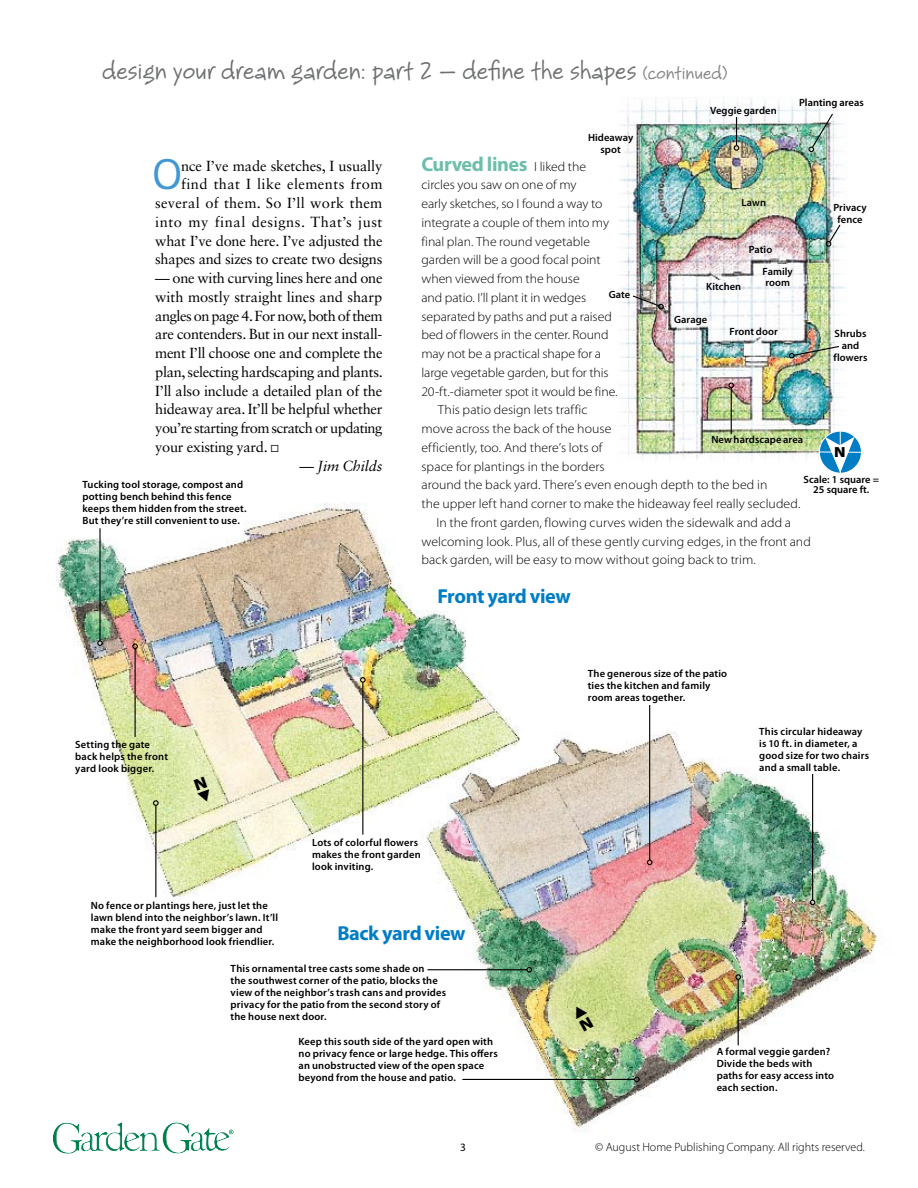
<style>
.page{position:relative;width:918px;height:1188px;background:#fff}
.page>*{position:absolute;margin:0;border:0;box-sizing:border-box;transform-origin:0 0}
.t1{font:45.45px "Serifa Std";color:#4298d3;scale:.86 1}
.t2{font:28.5px "Bruno JB Std";color:#6d6f71}
.t3{font:700 20.25px "Myriad Pro";letter-spacing:-.025em;color:#007dc5}
.t4{font:700 20.25px "Myriad Pro";letter-spacing:-.02em;color:#6ebeac}
.t5{font:14.7px/18.8px "Sabon LT Std";letter-spacing:-.02em;color:#000;text-align:right}
.t6{font:italic 14.7px "Sabon LT Std";letter-spacing:-.01em;color:#000}
.t7{font:900 14.7px "Myriad Pro";color:#000;scale:1.11 1}
.t8{font:300 13.2px "Myriad Pro";color:#000;scale:1.05 1}
.t9{font:300 12px "Myriad Pro";color:#000}
.t10{font:11.25px "Myriad Pro";color:#000}
.t11{font:600 10.5px/12px "Myriad Pro";letter-spacing:.015em;color:#000}
.s1{font-size:21px;color:#808284}
.s2{font-weight:300;font-size:13.2px;color:#000}
</style>
<div class="page">
<img style="left:56px;top:503px;width:436px;height:395px">
<img style="left:412px;top:705px;width:467px;height:428px">
<img style="left:618px;top:98px;width:227px;height:361px">
<hr style="left:135px;top:649px;width:1px;height:88px;background:#000">
<svg style="left:132px;top:644px;width:6px;height:5px"></svg>
<hr style="left:155px;top:805px;width:1px;height:92px;background:#000">
<svg style="left:153px;top:800px;width:6px;height:6px"></svg>
<hr style="left:362px;top:682px;width:1px;height:153px;background:#000">
<svg style="left:360px;top:677px;width:6px;height:6px"></svg>
<hr style="left:649px;top:705px;width:1px;height:155px;background:#000">
<svg style="left:647px;top:860px;width:5px;height:5px"></svg>
<hr style="left:428px;top:969px;width:99px;height:1px;background:#000">
<svg style="left:526px;top:967px;width:6px;height:6px"></svg>
<hr style="left:738px;top:979px;width:1px;height:66px;background:#000">
<svg style="left:735px;top:974px;width:6px;height:6px"></svg>
<hr style="left:812px;top:774px;width:1px;height:126px;background:#000">
<svg style="left:810px;top:900px;width:5px;height:5px"></svg>
<svg style="left:734px;top:117px;width:5px;height:34px"></svg>
<svg style="left:808px;top:112px;width:26px;height:40px"></svg>
<svg style="left:826px;top:223px;width:16px;height:24px"></svg>
<svg style="left:789px;top:345px;width:51px;height:14px"></svg>
<hr style="left:731px;top:388px;width:1px;height:46px;background:#000">
<svg style="left:728px;top:382px;width:6px;height:6px"></svg>
<hr style="left:462px;top:1079px;width:173px;height:1px;background:#000">
<svg style="left:634px;top:1077px;width:6px;height:5px"></svg>
<svg style="left:632px;top:295px;width:32px;height:14px"></svg>
<hr style="left:99px;top:528px;width:2px;height:113px;background:#000">
<svg style="left:97px;top:640px;width:6px;height:6px"></svg>
<svg style="left:819px;top:430px;width:43px;height:44px"></svg>
<hr style="left:819px;top:452px;width:46px;height:1px;background:#fff">
<hr style="left:840px;top:424px;width:1px;height:49px;background:#fff">
<img style="left:81px;top:1132px;width:111px;height:19px">
<svg style="left:229px;top:1129px;width:5px;height:6px"></svg>
<svg style="left:194px;top:777px;width:19px;height:27px"></svg>
<svg style="left:571px;top:1004px;width:23px;height:27px"></svg>
<h2 class="t2" style="left:102px;top:51px;width:627px">design your dream garden: part 2 — define the shapes <span class="s1">(continued)</span></h2>
<p class="t11" style="left:710px;top:104px;width:68px">Veggie garden</p>
<p class="t11" style="left:799px;top:97px;width:66px">Planting areas</p>
<h1 class="t1" style="left:152px;top:149px;width:37px">O</h1>
<h3 class="t5" style="left:155px;top:156px;width:229px">nce I’ve made sketches, I usually find that I like elements from several of them. So I’ll work them into my final designs. That’s just what I’ve done here. I’ve adjusted the shapes and sizes to create two designs</h3>
<p class="t5" style="left:155px;top:269px;width:229px;text-align:justify">— one with curving lines here and one with mostly straight lines and sharp angles on page 4. For now, both of them are contenders. But in our next install&shy;ment I’ll choose one and complete the plan, selecting hardscaping and plants.<br>I’ll also include a detailed plan of the hideaway area. It’ll be helpful whether you’re starting from scratch or updating your existing yard.</p>
<h3 class="t6" style="left:300px;top:457px;width:84px">— Jim Childs</h3>
<p class="t11" style="left:82px;top:478px;width:166px">Tucking tool storage, compost and potting bench behind this fence keeps them hidden from the street.<br>But they’re still convenient to use.</p>
<p class="t11" style="left:75px;top:738px;width:94px">Setting the gate back helps the front yard look bigger.</p>
<p class="t11" style="left:588px;top:131px;width:47px;text-align:center">Hideaway spot</p>
<h3 class="t4" style="left:422px;top:151px;width:166px">Curved lines <span class="s2">I liked the</span></h3>
<p class="t8" style="left:421px;top:177px;width:149px">circles you saw on one of my</p>
<p class="t8" style="left:421px;top:196px;width:174px">early sketches, so I found a way to</p>
<p class="t8" style="left:421px;top:215px;width:180px">integrate a couple of them into my</p>
<p class="t8" style="left:421px;top:233px;width:162px">final plan. The round vegetable</p>
<p class="t8" style="left:421px;top:252px;width:172px">garden will be a good focal point</p>
<p class="t8" style="left:421px;top:271px;width:152px">when viewed from the house</p>
<p class="t8" style="left:421px;top:290px;width:158px">and patio. I’ll plant it in wedges</p>
<p class="t8" style="left:421px;top:308px;width:183px">separated by paths and put a raised</p>
<p class="t8" style="left:421px;top:327px;width:180px">bed of flowers in the center. Round</p>
<p class="t8" style="left:421px;top:346px;width:173px">may not be a practical shape for a</p>
<p class="t8" style="left:421px;top:365px;width:180px">large vegetable garden, but for this</p>
<p class="t8" style="left:421px;top:383px;width:188px">20-ft.-diameter spot it would be fine.</p>
<p class="t8" style="left:438px;top:402px;width:144px">This patio design lets traffic</p>
<p class="t8" style="left:421px;top:421px;width:182px">move across the back of the house</p>
<p class="t8" style="left:421px;top:440px;width:174px">efficiently, too. And there’s lots of</p>
<p class="t8" style="left:421px;top:458px;width:176px">space for plantings in the borders</p>
<p class="t8" style="left:421px;top:477px;width:331px">around the back yard. There’s even enough depth to the bed in</p>
<p class="t8" style="left:421px;top:496px;width:362px">the upper left hand corner to make the hideaway feel really secluded.</p>
<p class="t8" style="left:436px;top:515px;width:339px">In the front garden, flowing curves widen the sidewalk and add a</p>
<p class="t8" style="left:421px;top:533px;width:372px">welcoming look. Plus, all of these gently curving edges, in the front and</p>
<p class="t8" style="left:421px;top:552px;width:320px">back garden, will be easy to mow without going back to trim.</p>
<p class="t11" style="left:741px;top:196px;width:26px">Lawn</p>
<p class="t11" style="left:833px;top:201px;width:35px;text-align:center">Privacy fence</p>
<p class="t11" style="left:749px;top:243px;width:25px">Patio</p>
<p class="t11" style="left:763px;top:266px;width:32px;line-height:10.5px">Family room</p>
<p class="t11" style="left:706px;top:280px;width:37px">Kitchen</p>
<p class="t11" style="left:609px;top:288px;width:23px">Gate</p>
<p class="t11" style="left:674px;top:313px;width:35px">Garage</p>
<p class="t11" style="left:730px;top:325px;width:50px">Front door</p>
<p class="t11" style="left:834px;top:328px;width:35px;text-align:center">Shrubs and flowers</p>
<p class="t11" style="left:711px;top:433px;width:93px">New hardscape area</p>
<h3 class="t7" style="left:834px;top:443px;width:12px">N</h3>
<p class="t11" style="left:804px;top:474px;width:77px;line-height:10.5px;text-align:center">Scale: 1 square =<br>25 square ft.</p>
<h3 class="t3" style="left:438px;top:583px;width:135px">Front yard view</h3>
<p class="t11" style="left:588px;top:667px;width:141px">The generous size of the patio ties the kitchen and family room areas together.</p>
<p class="t11" style="left:759px;top:725px;width:111px">This circular hideaway is 10 ft. in diameter, a good size for two chairs and a small table.</p>
<p class="t11" style="left:91px;top:899px;width:189px">No fence or plantings here, just let the lawn blend into the neighbor’s lawn. It’ll make the front yard seem bigger and make the neighborhood look friendlier.</p>
<p class="t11" style="left:312px;top:836px;width:110px">Lots of colorful flowers makes the front garden look inviting.</p>
<h3 class="t3" style="left:338px;top:920px;width:130px">Back yard view</h3>
<p class="t11" style="left:231px;top:962px;width:217px">This ornamental tree casts some shade on<br>the southwest corner of the patio, blocks the view of the neighbor’s trash cans and provides privacy for the patio from the second story of the house next door.</p>
<p class="t11" style="left:298px;top:1035px;width:201px">Keep this south side of the yard open with no privacy fence or large hedge. This offers an unobstructed view of the open space beyond from the house and patio.</p>
<p class="t11" style="left:717px;top:1045px;width:119px">A formal veggie garden?<br>Divide the beds with paths for easy access into each section.</p>
<p class="t10" style="left:460px;top:1140px;width:7px">3</p>
<p class="t9" style="left:595px;top:1140px;width:271px">© August Home Publishing Company. All rights reserved.</p>
</div>
